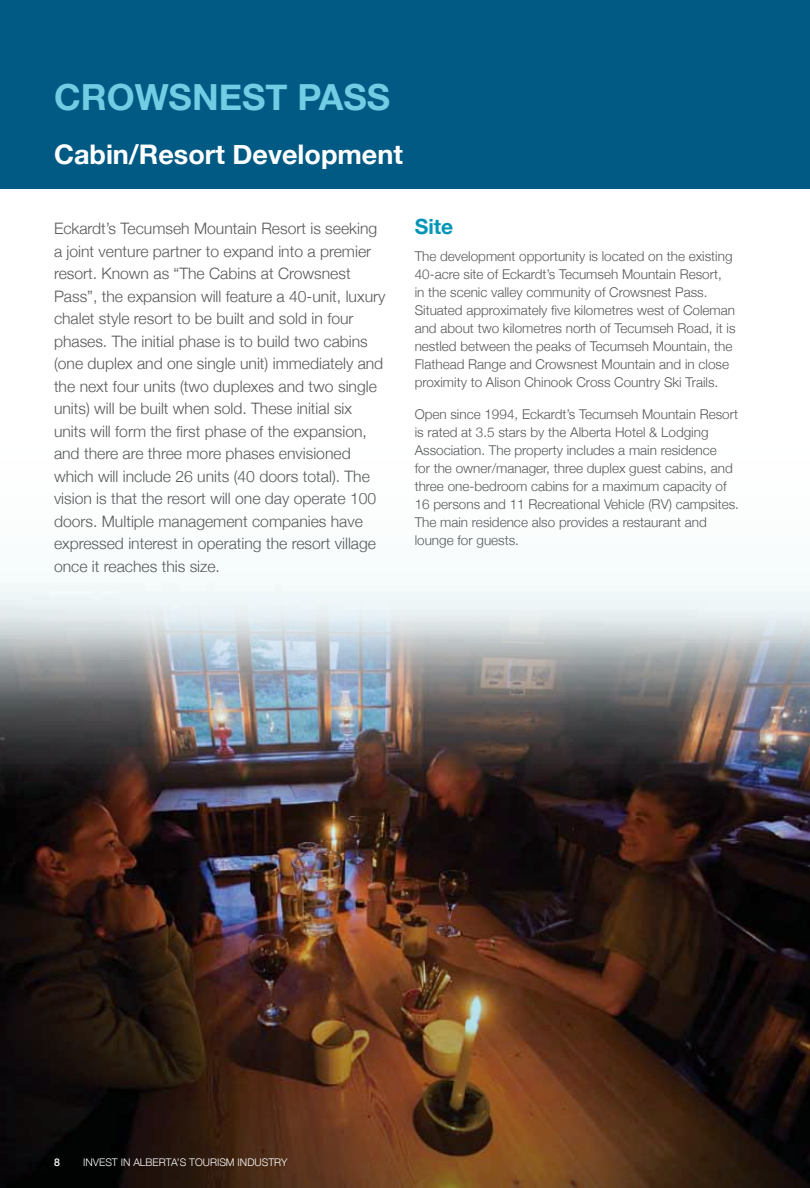
<style>
.page{position:relative;width:810px;height:1188px;background:#fff}
.page>*{position:absolute;margin:0;border:0;box-sizing:border-box;transform-origin:0 0}
.t1{font:700 36px "Helvetica Neue";color:#70cde3}
.t2{font:700 27px "Helvetica Neue";color:#fff}
.t3{font:700 21px "Helvetica Neue";color:#0095b7}
.t4{font:300 15.75px/22.5px "Helvetica Neue";color:#58595b}
.t5{font:300 13.5px/18px "Helvetica Neue";color:#58595b}
.t6{font:300 10.5px "Helvetica Neue";color:#fff}
.t7{font:500 10.5px "Helvetica Neue";color:#fff}
</style>
<div class="page">
<img style="left:0;top:583px;width:810px;height:605px">
<div style="left:0;top:0;width:810px;height:189px;background:#005a84"></div>
<h1 class="t1" style="left:54px;top:75px;width:338px">Crowsnest Pass</h1>
<h2 class="t2" style="left:54px;top:138px;width:350px">Cabin/Resort Development</h2>
<p class="t4" style="left:54px;top:217px;width:333px">Eckardt’s Tecumseh Mountain Resort is seeking a joint venture partner to expand into a premier resort. Known as “The Cabins at Crowsnest Pass”, the expansion will feature a 40-unit, luxury chalet style resort to be built and sold in four phases. The initial phase is to build two cabins (one duplex and one single unit) immediately and the next four units (two duplexes and two single units) will be built when sold. These initial six units will form the first phase of the expansion, and there are three more phases envisioned which will include 26 units (40 doors total). The vision is that the resort will one day operate 100 doors. Multiple management companies have expressed interest in operating the resort village once it reaches this size.</p>
<h3 class="t3" style="left:415px;top:214px;width:40px">Site</h3>
<p class="t5" style="left:415px;top:247px;width:322px">The development opportunity is located on the existing 40-acre site of Eckardt’s Tecumseh Mountain Resort,<br>in the scenic valley community of Crowsnest Pass.<br>Situated approximately five kilometres west of Coleman and about two kilometres north of Tecumseh Road, it is nestled between the peaks of Tecumseh Mountain, the Flathead Range and Crowsnest Mountain and in close proximity to Alison Chinook Cross Country Ski Trails.</p>
<p class="t5" style="left:415px;top:405px;width:326px">Open since 1994, Eckardt’s Tecumseh Mountain Resort is rated at 3.5 stars by the Alberta Hotel &amp; Lodging Association. The property includes a main residence<br>for the owner/manager, three duplex guest cabins, and three one-bedroom cabins for a maximum capacity of 16 persons and 11 Recreational Vehicle (RV) campsites.<br>The main residence also provides a restaurant and lounge for guests.</p>
<p class="t7" style="left:54px;top:1156px;width:7px">8</p>
<p class="t6" style="left:83px;top:1156px;width:206px">INVEST IN ALBERTA’S TOURISM INDUSTRY</p>
</div>
